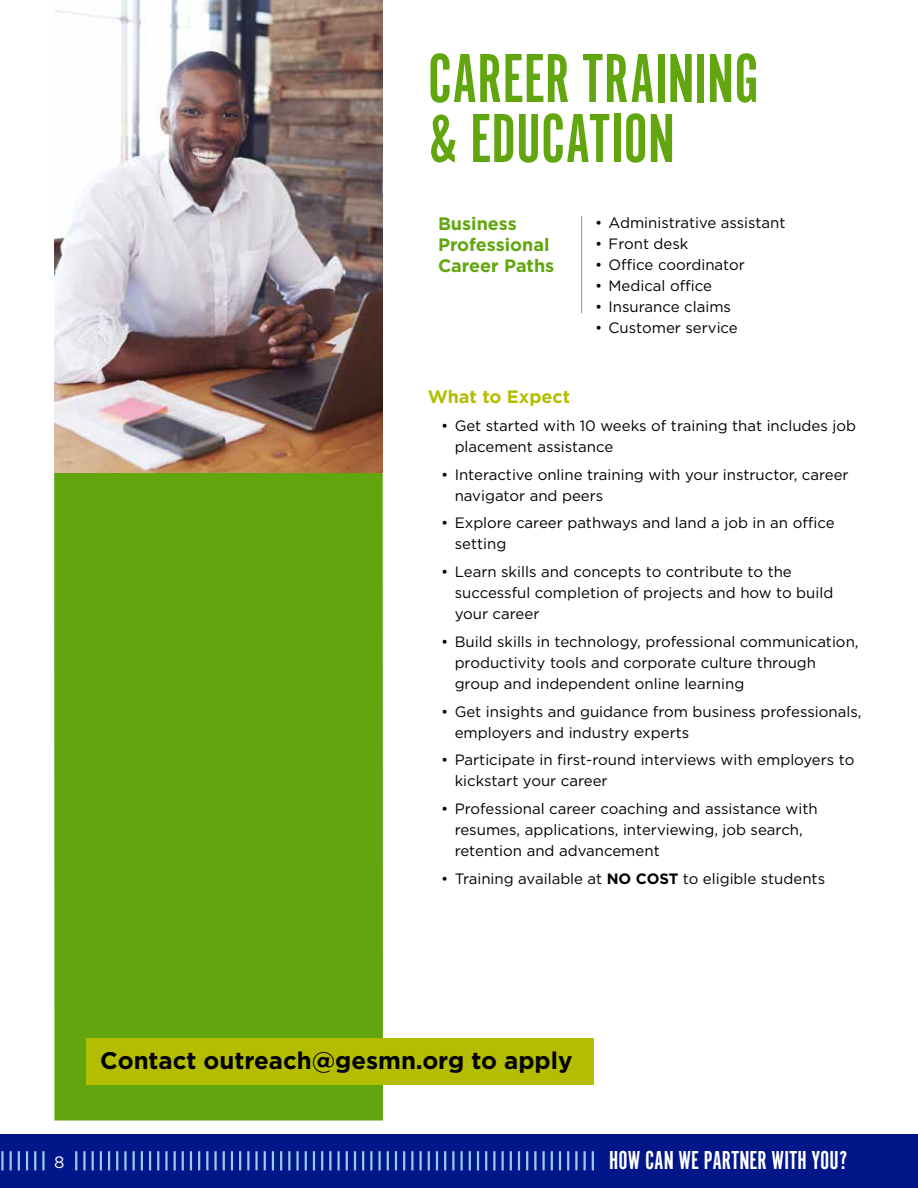
<style>
.page{position:relative;width:918px;height:1188px;background:#fff}
.page>*{position:absolute;margin:0;border:0;box-sizing:border-box;transform-origin:0 0}
.t1{font:72px/60px "Alternate Got No 1 D";color:#61a60e}
.t2{font:27px "Alternate Got No 1 D";color:#fff}
.t3{font:700 24px "Gotham";color:#000}
.t4{font:700 18px/21px "Gotham";color:#61a60e}
.t5{font:700 18px "Gotham";color:#b4bd00}
.t6{font:16.5px "Gotham";color:#fff}
.t7{font:15px/21px "Gotham";color:#000}
.s1{font-weight:700}
</style>
<div class="page">
<div style="left:0;top:1134px;width:918px;height:54px;background:#001689"></div>
<hr style="left:1px;top:1151px;width:3px;height:19px;background:#97caeb">
<svg style="left:10px;top:1151px;width:2px;height:19px"></svg>
<svg style="left:18px;top:1151px;width:2px;height:19px"></svg>
<svg style="left:26px;top:1151px;width:2px;height:19px"></svg>
<svg style="left:34px;top:1151px;width:2px;height:19px"></svg>
<hr style="left:42px;top:1151px;width:3px;height:19px;background:#97caeb">
<svg style="left:75px;top:1151px;width:2px;height:19px"></svg>
<hr style="left:83px;top:1151px;width:3px;height:19px;background:#97caeb">
<svg style="left:92px;top:1151px;width:2px;height:19px"></svg>
<svg style="left:100px;top:1151px;width:2px;height:19px"></svg>
<svg style="left:108px;top:1151px;width:2px;height:19px"></svg>
<svg style="left:116px;top:1151px;width:2px;height:19px"></svg>
<hr style="left:124px;top:1151px;width:3px;height:19px;background:#97caeb">
<svg style="left:133px;top:1151px;width:2px;height:19px"></svg>
<svg style="left:141px;top:1151px;width:2px;height:19px"></svg>
<svg style="left:149px;top:1151px;width:2px;height:19px"></svg>
<svg style="left:157px;top:1151px;width:2px;height:19px"></svg>
<hr style="left:165px;top:1151px;width:3px;height:19px;background:#97caeb">
<svg style="left:174px;top:1151px;width:2px;height:19px"></svg>
<svg style="left:182px;top:1151px;width:2px;height:19px"></svg>
<svg style="left:190px;top:1151px;width:2px;height:19px"></svg>
<svg style="left:198px;top:1151px;width:2px;height:19px"></svg>
<svg style="left:206px;top:1151px;width:2px;height:19px"></svg>
<hr style="left:214px;top:1151px;width:3px;height:19px;background:#97caeb">
<svg style="left:223px;top:1151px;width:2px;height:19px"></svg>
<svg style="left:231px;top:1151px;width:2px;height:19px"></svg>
<svg style="left:239px;top:1151px;width:2px;height:19px"></svg>
<svg style="left:247px;top:1151px;width:2px;height:19px"></svg>
<hr style="left:255px;top:1151px;width:3px;height:19px;background:#97caeb">
<svg style="left:264px;top:1151px;width:2px;height:19px"></svg>
<svg style="left:272px;top:1151px;width:2px;height:19px"></svg>
<svg style="left:280px;top:1151px;width:2px;height:19px"></svg>
<svg style="left:288px;top:1151px;width:2px;height:19px"></svg>
<hr style="left:296px;top:1151px;width:3px;height:19px;background:#97caeb">
<svg style="left:305px;top:1151px;width:2px;height:19px"></svg>
<svg style="left:313px;top:1151px;width:2px;height:19px"></svg>
<svg style="left:321px;top:1151px;width:2px;height:19px"></svg>
<svg style="left:329px;top:1151px;width:2px;height:19px"></svg>
<hr style="left:337px;top:1151px;width:3px;height:19px;background:#97caeb">
<svg style="left:346px;top:1151px;width:2px;height:19px"></svg>
<svg style="left:354px;top:1151px;width:2px;height:19px"></svg>
<svg style="left:362px;top:1151px;width:2px;height:19px"></svg>
<hr style="left:370px;top:1151px;width:3px;height:19px;background:#97caeb">
<hr style="left:378px;top:1151px;width:3px;height:19px;background:#97caeb">
<svg style="left:387px;top:1151px;width:2px;height:19px"></svg>
<svg style="left:395px;top:1151px;width:2px;height:19px"></svg>
<svg style="left:403px;top:1151px;width:2px;height:19px"></svg>
<hr style="left:411px;top:1151px;width:3px;height:19px;background:#97caeb">
<hr style="left:419px;top:1151px;width:3px;height:19px;background:#97caeb">
<svg style="left:428px;top:1151px;width:2px;height:19px"></svg>
<svg style="left:436px;top:1151px;width:2px;height:19px"></svg>
<svg style="left:444px;top:1151px;width:2px;height:19px"></svg>
<hr style="left:452px;top:1151px;width:3px;height:19px;background:#97caeb">
<hr style="left:460px;top:1151px;width:3px;height:19px;background:#97caeb">
<svg style="left:469px;top:1151px;width:2px;height:19px"></svg>
<svg style="left:477px;top:1151px;width:2px;height:19px"></svg>
<svg style="left:485px;top:1151px;width:2px;height:19px"></svg>
<hr style="left:493px;top:1151px;width:3px;height:19px;background:#97caeb">
<hr style="left:501px;top:1151px;width:3px;height:19px;background:#97caeb">
<svg style="left:510px;top:1151px;width:2px;height:19px"></svg>
<svg style="left:518px;top:1151px;width:2px;height:19px"></svg>
<svg style="left:526px;top:1151px;width:2px;height:19px"></svg>
<hr style="left:534px;top:1151px;width:3px;height:19px;background:#97caeb">
<hr style="left:542px;top:1151px;width:3px;height:19px;background:#97caeb">
<svg style="left:551px;top:1151px;width:2px;height:19px"></svg>
<svg style="left:559px;top:1151px;width:2px;height:19px"></svg>
<svg style="left:567px;top:1151px;width:2px;height:19px"></svg>
<hr style="left:575px;top:1151px;width:3px;height:19px;background:#97caeb">
<hr style="left:583px;top:1151px;width:3px;height:19px;background:#97caeb">
<svg style="left:592px;top:1151px;width:2px;height:19px"></svg>
<div style="left:54px;top:0;width:329px;height:1120px;background:#61a60e"></div>
<img style="left:54px;top:0;width:329px;height:472px">
<hr style="left:581px;top:216px;width:1px;height:97px;background:#939598">
<div style="left:86px;top:1039px;width:508px;height:46px;background:#b4bd00"></div>
<h1 class="t1" style="left:428px;top:50px;width:333px">CAREER TRAINING &amp; EDUCATION</h1>
<p class="t4" style="left:438px;top:213px;width:118px">Business<br>Professional<br>Career Paths</p>
<p class="t7" style="left:595px;top:212px;width:192px">• Administrative assistant</p>
<p class="t7" style="left:595px;top:233px;width:95px">• Front desk</p>
<p class="t7" style="left:595px;top:254px;width:151px">• Office coordinator</p>
<p class="t7" style="left:595px;top:275px;width:118px">• Medical office</p>
<p class="t7" style="left:595px;top:296px;width:138px">• Insurance claims</p>
<p class="t7" style="left:595px;top:317px;width:144px">• Customer service</p>
<p class="t5" style="left:428px;top:385px;width:144px">What to Expect</p>
<p class="t7" style="left:455px;top:415px;width:403px;text-indent:-14px">• Get started with 10 weeks of training that includes job placement assistance</p>
<p class="t7" style="left:455px;top:464px;width:396px;text-indent:-14px">• Interactive online training with your instructor, career navigator and peers</p>
<p class="t7" style="left:455px;top:512px;width:381px;text-indent:-14px">• Explore career pathways and land a job in an office setting</p>
<p class="t7" style="left:455px;top:561px;width:380px;text-indent:-14px">• Learn skills and concepts to contribute to the successful completion of projects and how to build your career</p>
<p class="t7" style="left:455px;top:631px;width:405px;text-indent:-14px">• Build skills in technology, professional communication, productivity tools and corporate culture through group and independent online learning</p>
<p class="t7" style="left:455px;top:701px;width:408px;text-indent:-14px">• Get insights and guidance from business professionals, employers and industry experts</p>
<p class="t7" style="left:455px;top:749px;width:401px;text-indent:-14px">• Participate in first-round interviews with employers to kickstart your career</p>
<p class="t7" style="left:455px;top:798px;width:364px;text-indent:-14px">• Professional career coaching and assistance with resumes, applications, interviewing, job search, retention and advancement</p>
<p class="t7" style="left:441px;top:868px;width:385px">• Training available at <span class="s1">NO COST</span> to eligible students</p>
<h3 class="t3" style="left:100px;top:1045px;width:474px">Contact outreach@gesmn.org to apply</h3>
<p class="t6" style="left:54px;top:1151px;width:12px">8</p>
<h2 class="t2" style="left:609px;top:1146px;width:240px">HOW CAN WE PARTNER WITH YOU?</h2>
</div>
